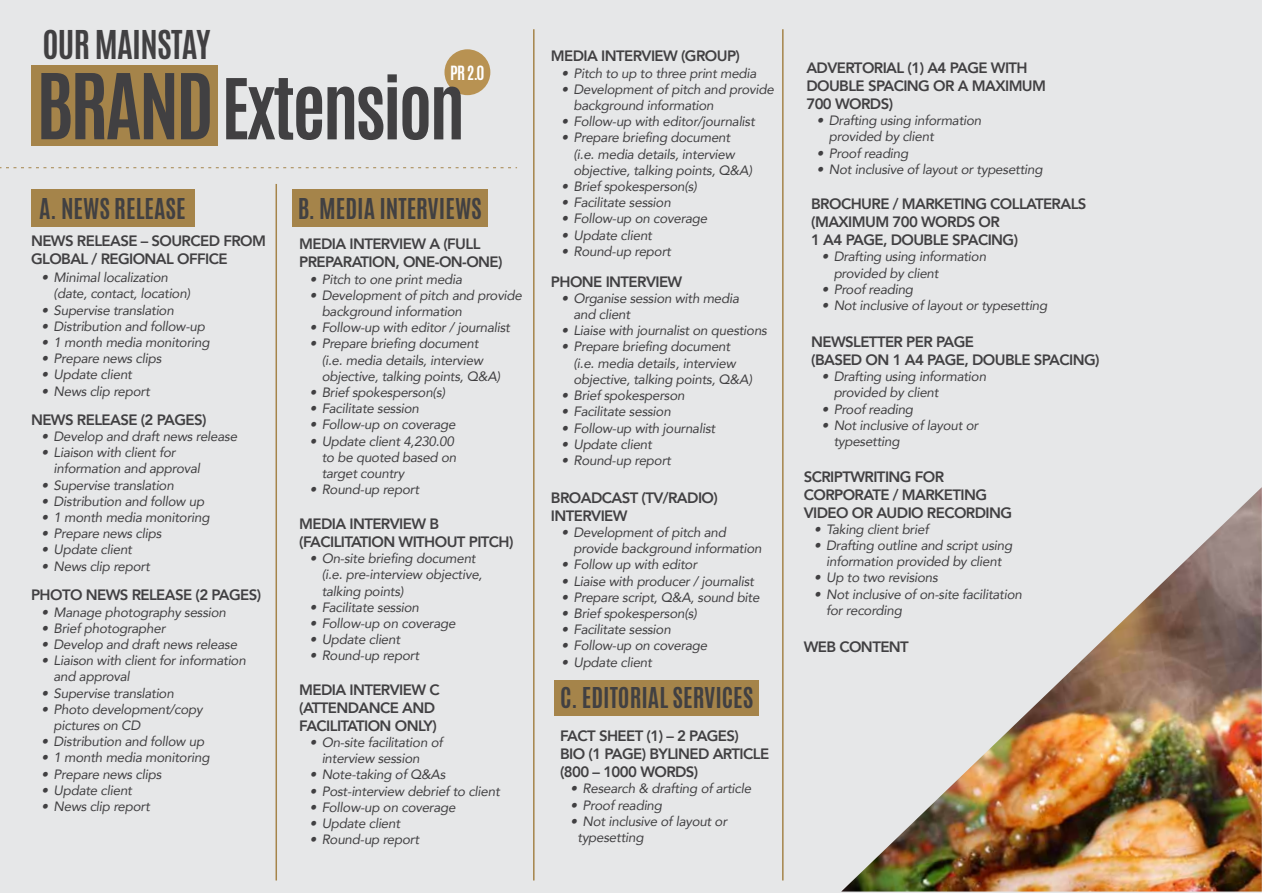
<style>
.page{position:relative;width:1263px;height:893px;background:#fff}
.page>*{position:absolute;margin:0;border:0;box-sizing:border-box;transform-origin:0 0}
.t1{font:700 71.25px "Antonio";letter-spacing:-.04em;color:#414042}
.t2{font:700 33.15px "Antonio";letter-spacing:-.02em;color:#414042}
.t3{font:700 24px "Antonio";color:#414042}
.t4{font:700 16.35px "Antonio";color:#fff}
.t5{font:800 15px/18px "Avenir";letter-spacing:-.04em;color:#414042}
.t6{font:italic 13.5px/16.2px "Avenir";letter-spacing:-.02em;color:#414042}
.s1{font-size:77.1px}
</style>
<div class="page">
<div style="left:0;top:0;width:1262px;height:893px;background:#e6e7e8"></div>
<div style="left:31px;top:65px;width:186px;height:81px;background:#a5844a"></div>
<div style="left:31px;top:190px;width:163px;height:37px;background:#a5844a"></div>
<div style="left:292px;top:190px;width:196px;height:37px;background:#a5844a"></div>
<hr style="left:275px;top:184px;width:2px;height:696px;background:#b89252">
<hr style="left:533px;top:29px;width:1px;height:851px;background:#b89252">
<hr style="left:782px;top:29px;width:1px;height:851px;background:#b89252">
<img style="left:842px;top:487px;width:420px;height:404px">
<div style="left:444px;top:49px;width:46px;height:46px;background:#b89252;border-radius:50%"></div>
<svg style="left:0;top:167px;width:517px;height:1px"></svg>
<div style="left:554px;top:680px;width:205px;height:35px;background:#a5844a"></div>
<h2 class="t2" style="left:42px;top:21px;width:170px">OUR MAINSTAY</h2>
<p class="t4" style="left:450px;top:61px;width:36px">PR 2.0</p>
<h1 class="t1" style="left:36px;top:58px;width:431px"><span class="s1">BRAND</span> Extension</h1>
<h3 class="t3" style="left:39px;top:192px;width:148px">A. NEWS RELEASE</h3>
<h3 class="t3" style="left:298px;top:192px;width:186px">B. MEDIA INTERVIEWS</h3>
<p class="t5" style="left:31px;top:232px;width:236px">NEWS RELEASE – SOURCED FROM<br>GLOBAL / REGIONAL OFFICE</p>
<p class="t6" style="left:54px;top:270px;width:138px;text-indent:-12px">• Minimal localization (date, contact, location)</p>
<p class="t6" style="left:42px;top:302px;width:134px">• Supervise translation</p>
<p class="t6" style="left:42px;top:318px;width:165px">• Distribution and follow-up</p>
<p class="t6" style="left:42px;top:335px;width:170px">• 1 month media monitoring</p>
<p class="t6" style="left:42px;top:351px;width:121px">• Prepare news clips</p>
<p class="t6" style="left:42px;top:367px;width:92px">• Update client</p>
<p class="t6" style="left:42px;top:383px;width:110px">• News clip report</p>
<p class="t5" style="left:31px;top:411px;width:177px">NEWS RELEASE (2 PAGES)</p>
<p class="t6" style="left:42px;top:429px;width:197px">• Develop and draft news release</p>
<p class="t6" style="left:54px;top:445px;width:148px;text-indent:-12px">• Liaison with client for information and approval</p>
<p class="t6" style="left:42px;top:477px;width:134px">• Supervise translation</p>
<p class="t6" style="left:42px;top:493px;width:164px">• Distribution and follow up</p>
<p class="t6" style="left:42px;top:510px;width:170px">• 1 month media monitoring</p>
<p class="t6" style="left:42px;top:526px;width:121px">• Prepare news clips</p>
<p class="t6" style="left:42px;top:542px;width:92px">• Update client</p>
<p class="t6" style="left:42px;top:558px;width:110px">• News clip report</p>
<p class="t5" style="left:31px;top:587px;width:232px">PHOTO NEWS RELEASE (2 PAGES)</p>
<p class="t6" style="left:42px;top:604px;width:186px">• Manage photography session</p>
<p class="t6" style="left:42px;top:620px;width:125px">• Brief photographer</p>
<p class="t6" style="left:42px;top:637px;width:197px">• Develop and draft news release</p>
<p class="t6" style="left:54px;top:653px;width:194px;text-indent:-12px">• Liaison with client for information and approval</p>
<p class="t6" style="left:42px;top:685px;width:134px">• Supervise translation</p>
<p class="t6" style="left:54px;top:701px;width:151px;text-indent:-12px">• Photo development/copy pictures on CD</p>
<p class="t6" style="left:42px;top:734px;width:164px">• Distribution and follow up</p>
<p class="t6" style="left:42px;top:750px;width:170px">• 1 month media monitoring</p>
<p class="t6" style="left:42px;top:766px;width:121px">• Prepare news clips</p>
<p class="t6" style="left:42px;top:782px;width:92px">• Update client</p>
<p class="t6" style="left:42px;top:799px;width:110px">• News clip report</p>
<p class="t5" style="left:299px;top:236px;width:205px">MEDIA INTERVIEW A (FULL<br>PREPARATION, ONE-ON-ONE)</p>
<p class="t6" style="left:310px;top:271px;width:154px">• Pitch to one print media</p>
<p class="t6" style="left:322px;top:287px;width:202px;text-indent:-12px">• Development of pitch and provide background information</p>
<p class="t6" style="left:310px;top:320px;width:202px">• Follow-up with editor / journalist</p>
<p class="t6" style="left:322px;top:336px;width:180px;text-indent:-12px">• Prepare briefing document (i.e. media details, interview objective, talking points, Q&amp;A)</p>
<p class="t6" style="left:310px;top:385px;width:137px">• Brief spokesperson(s)</p>
<p class="t6" style="left:310px;top:401px;width:111px">• Facilitate session</p>
<p class="t6" style="left:310px;top:417px;width:147px">• Follow-up on coverage</p>
<p class="t6" style="left:322px;top:433px;width:136px;text-indent:-12px">• Update client 4,230.00 to be quoted based on target country</p>
<p class="t6" style="left:310px;top:482px;width:111px">• Round-up report</p>
<p class="t5" style="left:299px;top:515px;width:216px">MEDIA INTERVIEW B (FACILITATION WITHOUT PITCH)</p>
<p class="t6" style="left:322px;top:551px;width:162px;text-indent:-12px">• On-site briefing document (i.e. pre-interview objective, talking points)</p>
<p class="t6" style="left:310px;top:599px;width:111px">• Facilitate session</p>
<p class="t6" style="left:310px;top:616px;width:147px">• Follow-up on coverage</p>
<p class="t6" style="left:310px;top:632px;width:92px">• Update client</p>
<p class="t6" style="left:310px;top:648px;width:111px">• Round-up report</p>
<p class="t5" style="left:299px;top:681px;width:142px">MEDIA INTERVIEW C (ATTENDANCE AND<br>FACILITATION ONLY)</p>
<p class="t6" style="left:322px;top:734px;width:123px;text-indent:-12px">• On-site facilitation of interview session</p>
<p class="t6" style="left:310px;top:767px;width:137px">• Note-taking of Q&amp;As</p>
<p class="t6" style="left:310px;top:783px;width:192px">• Post-interview debrief to client</p>
<p class="t6" style="left:310px;top:799px;width:147px">• Follow-up on coverage</p>
<p class="t6" style="left:310px;top:815px;width:92px">• Update client</p>
<p class="t6" style="left:310px;top:832px;width:111px">• Round-up report</p>
<p class="t5" style="left:551px;top:48px;width:191px">MEDIA INTERVIEW (GROUP)</p>
<p class="t6" style="left:561px;top:65px;width:197px">• Pitch to up to three print media</p>
<p class="t6" style="left:573px;top:81px;width:202px;text-indent:-12px">• Development of pitch and provide background information</p>
<p class="t6" style="left:561px;top:114px;width:195px">• Follow-up with editor/journalist</p>
<p class="t6" style="left:573px;top:130px;width:180px;text-indent:-12px">• Prepare briefing document (i.e. media details, interview objective, talking points, Q&amp;A)</p>
<p class="t6" style="left:561px;top:179px;width:137px">• Brief spokesperson(s)</p>
<p class="t6" style="left:561px;top:195px;width:111px">• Facilitate session</p>
<p class="t6" style="left:561px;top:211px;width:147px">• Follow-up on coverage</p>
<p class="t6" style="left:561px;top:227px;width:92px">• Update client</p>
<p class="t6" style="left:561px;top:243px;width:111px">• Round-up report</p>
<p class="t5" style="left:551px;top:273px;width:133px">PHONE INTERVIEW</p>
<p class="t6" style="left:573px;top:290px;width:167px;text-indent:-12px">• Organise session with media and client</p>
<p class="t6" style="left:561px;top:323px;width:207px">• Liaise with journalist on questions</p>
<p class="t6" style="left:573px;top:339px;width:180px;text-indent:-12px">• Prepare briefing document (i.e. media details, interview objective, talking points, Q&amp;A)</p>
<p class="t6" style="left:561px;top:388px;width:125px">• Brief spokesperson</p>
<p class="t6" style="left:561px;top:404px;width:111px">• Facilitate session</p>
<p class="t6" style="left:561px;top:420px;width:155px">• Follow-up with journalist</p>
<p class="t6" style="left:561px;top:436px;width:92px">• Update client</p>
<p class="t6" style="left:561px;top:452px;width:111px">• Round-up report</p>
<p class="t5" style="left:551px;top:489px;width:168px">BROADCAST (TV/RADIO)<br>INTERVIEW</p>
<p class="t6" style="left:573px;top:525px;width:190px;text-indent:-12px">• Development of pitch and provide background information</p>
<p class="t6" style="left:561px;top:557px;width:137px">• Follow up with editor</p>
<p class="t6" style="left:561px;top:573px;width:194px">• Liaise with producer / journalist</p>
<p class="t6" style="left:561px;top:589px;width:200px">• Prepare script, Q&amp;A, sound bite</p>
<p class="t6" style="left:561px;top:606px;width:137px">• Brief spokesperson(s)</p>
<p class="t6" style="left:561px;top:622px;width:111px">• Facilitate session</p>
<p class="t6" style="left:561px;top:638px;width:147px">• Follow-up on coverage</p>
<p class="t6" style="left:561px;top:654px;width:92px">• Update client</p>
<h3 class="t3" style="left:560px;top:680px;width:195px">C. EDITORIAL SERVICES</h3>
<p class="t5" style="left:560px;top:727px;width:211px">FACT SHEET (1) – 2 PAGES)<br>BIO (1 PAGE) BYLINED ARTICLE (800 – 1000 WORDS)</p>
<p class="t6" style="left:571px;top:781px;width:182px">• Research &amp; drafting of article</p>
<p class="t6" style="left:571px;top:797px;width:93px">• Proof reading</p>
<p class="t6" style="left:577px;top:813px;width:151px;text-indent:-7px">• Not inclusive of layout or typesetting</p>
<p class="t5" style="left:806px;top:59px;width:241px">ADVERTORIAL (1) A4 PAGE WITH<br>DOUBLE SPACING OR A MAXIMUM<br>700 WORDS)</p>
<p class="t6" style="left:829px;top:113px;width:154px;text-indent:-12px">• Drafting using information provided by client</p>
<p class="t6" style="left:817px;top:145px;width:93px">• Proof reading</p>
<p class="t6" style="left:817px;top:161px;width:227px">• Not inclusive of layout or typesetting</p>
<p class="t5" style="left:811px;top:195px;width:277px">BROCHURE / MARKETING COLLATERALS (MAXIMUM 700 WORDS OR<br>1 A4 PAGE, DOUBLE SPACING)</p>
<p class="t6" style="left:834px;top:249px;width:154px;text-indent:-12px">• Drafting using information provided by client</p>
<p class="t6" style="left:822px;top:281px;width:93px">• Proof reading</p>
<p class="t6" style="left:822px;top:298px;width:227px">• Not inclusive of layout or typesetting</p>
<p class="t5" style="left:811px;top:333px;width:290px">NEWSLETTER PER PAGE<br>(BASED ON 1 A4 PAGE, DOUBLE SPACING)</p>
<p class="t6" style="left:834px;top:369px;width:154px;text-indent:-12px">• Drafting using information provided by client</p>
<p class="t6" style="left:822px;top:401px;width:93px">• Proof reading</p>
<p class="t6" style="left:834px;top:417px;width:146px;text-indent:-12px">• Not inclusive of layout or typesetting</p>
<p class="t5" style="left:804px;top:468px;width:210px">SCRIPTWRITING FOR<br>CORPORATE / MARKETING<br>VIDEO OR AUDIO RECORDING</p>
<p class="t6" style="left:814px;top:521px;width:116px">• Taking client brief</p>
<p class="t6" style="left:814px;top:538px;width:200px;text-align:center">• Drafting outline and script using information provided by client</p>
<p class="t6" style="left:814px;top:570px;width:125px">• Up to two revisions</p>
<p class="t6" style="left:826px;top:586px;width:197px;text-indent:-12px">• Not inclusive of on-site facilitation for recording</p>
<p class="t5" style="left:804px;top:638px;width:107px">WEB CONTENT</p>
</div>
